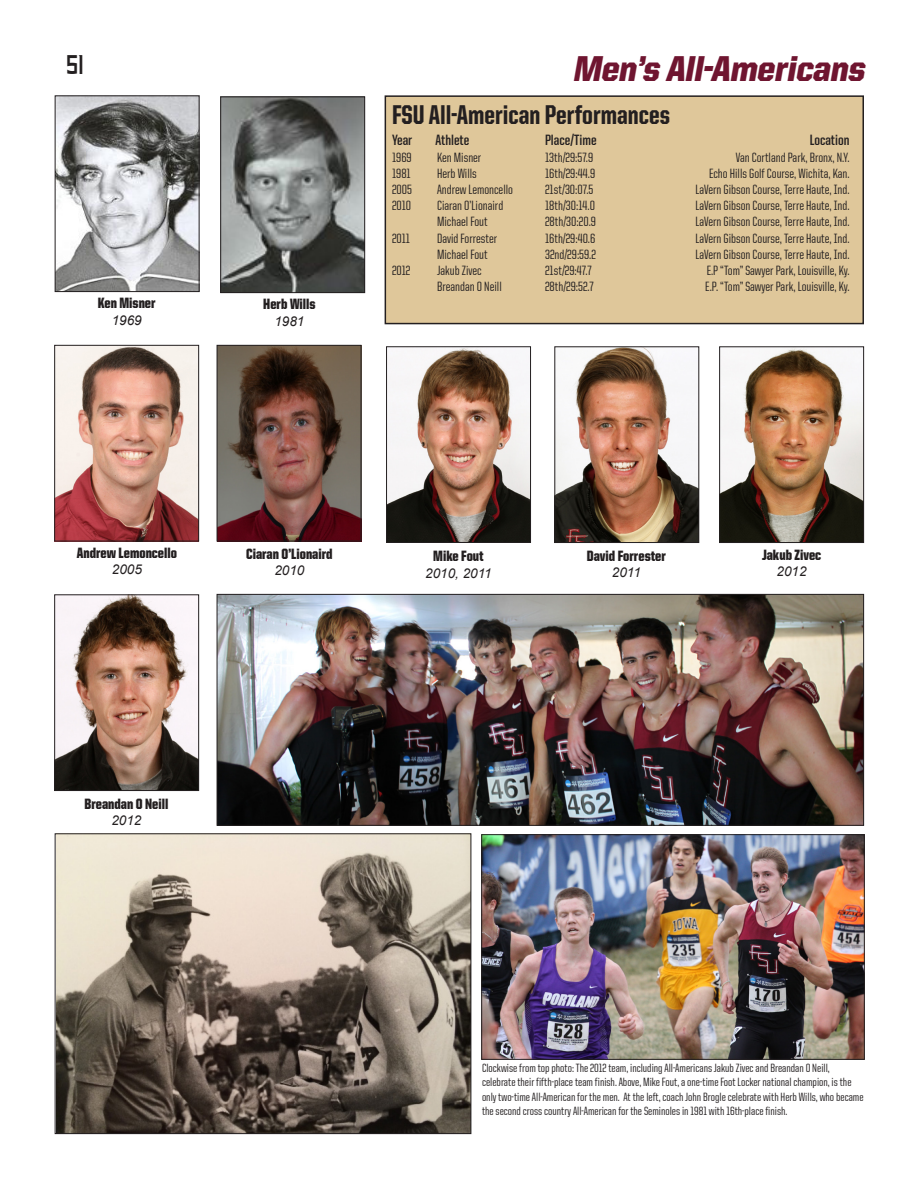
<style>
.page{position:relative;width:918px;height:1188px;background:#fff}
.page>*{position:absolute;margin:0;border:0;box-sizing:border-box;transform-origin:0 0}
.t1{font:italic 900 36px "United Sans Semi Cond";color:#6f1530}
.t2{font:800 27.3px "United Sans Cond";color:#231f20}
.t3{font:700 27px "Unconquered";color:#231f20}
.t4{font:900 15px "United Sans Cond";color:#231f20}
.t5{font:700 15px "United Sans Cond";color:#231f20}
.t6{font:500 13.5px "United Sans Cond";color:#231f20}
.t7{font:italic 13.5px "Arial";color:#231f20}
.t8{font:500 12px/14.4px "United Sans Cond";color:#231f20}
</style>
<div class="page">
<div style="left:385px;top:96px;width:478px;height:228px;background:#dfc79a"></div>
<div style="left:385px;top:95px;width:479px;height:229px;border:2px solid #231f20"></div>
<img style="left:57px;top:97px;width:141px;height:193px">
<div style="left:55px;top:95px;width:145px;height:197px;border:1px solid #231f20"></div>
<img style="left:222px;top:99px;width:141px;height:192px">
<div style="left:220px;top:97px;width:145px;height:196px;border:1px solid #231f20"></div>
<img style="left:56px;top:347px;width:141px;height:192px">
<div style="left:54px;top:345px;width:145px;height:196px;border:1px solid #231f20"></div>
<img style="left:219px;top:347px;width:140px;height:192px">
<div style="left:217px;top:345px;width:144px;height:196px;border:1px solid #231f20"></div>
<img style="left:388px;top:348px;width:141px;height:193px">
<div style="left:386px;top:346px;width:145px;height:197px;border:1px solid #231f20"></div>
<img style="left:556px;top:348px;width:141px;height:193px">
<div style="left:554px;top:346px;width:145px;height:197px;border:1px solid #231f20"></div>
<img style="left:721px;top:348px;width:141px;height:193px">
<div style="left:719px;top:346px;width:145px;height:197px;border:1px solid #231f20"></div>
<img style="left:56px;top:596px;width:141px;height:193px">
<div style="left:54px;top:594px;width:145px;height:197px;border:1px solid #231f20"></div>
<img style="left:483px;top:836px;width:380px;height:222px">
<div style="left:481px;top:834px;width:384px;height:226px;border:1px solid #231f20"></div>
<img style="left:57px;top:835px;width:412px;height:297px">
<div style="left:55px;top:833px;width:416px;height:301px;border:1px solid #231f20"></div>
<img style="left:219px;top:596px;width:643px;height:228px">
<div style="left:217px;top:594px;width:647px;height:232px;border:1px solid #231f20"></div>
<p class="t3" style="left:67px;top:55px;width:18px">51</p>
<p class="t4" style="left:98px;top:295px;width:59px">Ken Misner</p>
<p class="t7" style="left:112px;top:311px;width:32px">1969</p>
<p class="t4" style="left:263px;top:296px;width:54px">Herb Wills</p>
<p class="t7" style="left:274px;top:312px;width:32px">1981</p>
<p class="t1" style="left:572px;top:50px;width:300px">Men’s All-Americans</p>
<p class="t2" style="left:392px;top:100px;width:279px">FSU All-American Performances</p>
<p class="t5" style="left:392px;top:133px;width:22px">Year</p>
<p class="t5" style="left:436px;top:133px;width:35px">Athlete</p>
<p class="t5" style="left:545px;top:133px;width:53px">Place/Time</p>
<p class="t5" style="left:810px;top:133px;width:41px">Location</p>
<p class="t6" style="left:392px;top:150px;width:21px">1969</p>
<p class="t6" style="left:437px;top:150px;width:46px">Ken Misner</p>
<p class="t6" style="left:545px;top:150px;width:50px">13th/29:57.9</p>
<p class="t6" style="left:736px;top:150px;width:115px">Van Cortland Park, Bronx, N.Y.</p>
<p class="t6" style="left:392px;top:166px;width:20px">1981</p>
<p class="t6" style="left:437px;top:166px;width:41px">Herb Wills</p>
<p class="t6" style="left:545px;top:166px;width:52px">16th/29:44.9</p>
<p class="t6" style="left:709px;top:166px;width:142px">Echo Hills Golf Course, Wichita, Kan.</p>
<p class="t6" style="left:392px;top:183px;width:21px">2005</p>
<p class="t6" style="left:437px;top:183px;width:78px">Andrew Lemoncello</p>
<p class="t6" style="left:545px;top:183px;width:50px">21st/30:07.5</p>
<p class="t6" style="left:695px;top:183px;width:156px">LaVern Gibson Course, Terre Haute, Ind.</p>
<p class="t6" style="left:392px;top:199px;width:21px">2010</p>
<p class="t6" style="left:437px;top:199px;width:68px">Ciaran O’Lionaird</p>
<p class="t6" style="left:545px;top:199px;width:51px">18th/30:14.0</p>
<p class="t6" style="left:695px;top:199px;width:156px">LaVern Gibson Course, Terre Haute, Ind.</p>
<p class="t6" style="left:437px;top:215px;width:52px">Michael Fout</p>
<p class="t6" style="left:545px;top:215px;width:52px">28th/30:20.9</p>
<p class="t6" style="left:695px;top:215px;width:156px">LaVern Gibson Course, Terre Haute, Ind.</p>
<p class="t6" style="left:392px;top:231px;width:19px">2011</p>
<p class="t6" style="left:437px;top:231px;width:62px">David Forrester</p>
<p class="t6" style="left:545px;top:231px;width:52px">16th/29:40.6</p>
<p class="t6" style="left:695px;top:231px;width:156px">LaVern Gibson Course, Terre Haute, Ind.</p>
<p class="t6" style="left:437px;top:247px;width:52px">Michael Fout</p>
<p class="t6" style="left:545px;top:247px;width:52px">32nd/29:59.2</p>
<p class="t6" style="left:695px;top:247px;width:156px">LaVern Gibson Course, Terre Haute, Ind.</p>
<p class="t6" style="left:392px;top:264px;width:20px">2012</p>
<p class="t6" style="left:437px;top:264px;width:46px">Jakub Zivec</p>
<p class="t6" style="left:545px;top:264px;width:48px">21st/29:47.7</p>
<p class="t6" style="left:707px;top:264px;width:144px">E.P “Tom” Sawyer Park, Louisville, Ky.</p>
<p class="t6" style="left:437px;top:280px;width:66px">Breandan O Neill</p>
<p class="t6" style="left:545px;top:280px;width:50px">28th/29:52.7</p>
<p class="t6" style="left:705px;top:280px;width:146px">E.P. “Tom” Sawyer Park, Louisville, Ky.</p>
<p class="t4" style="left:77px;top:545px;width:102px">Andrew Lemoncello</p>
<p class="t7" style="left:112px;top:561px;width:32px">2005</p>
<p class="t4" style="left:246px;top:546px;width:88px">Ciaran O’Lionaird</p>
<p class="t7" style="left:274px;top:562px;width:32px">2010</p>
<p class="t4" style="left:84px;top:796px;width:85px">Breandan O Neill</p>
<p class="t7" style="left:111px;top:812px;width:32px">2012</p>
<p class="t4" style="left:433px;top:548px;width:52px">Mike Fout</p>
<p class="t7" style="left:425px;top:564px;width:68px">2010, 2011</p>
<p class="t4" style="left:587px;top:548px;width:81px">David Forrester</p>
<p class="t7" style="left:612px;top:564px;width:31px">2011</p>
<p class="t4" style="left:762px;top:547px;width:61px">Jakub Zivec</p>
<p class="t7" style="left:777px;top:563px;width:32px">2012</p>
<p class="t8" style="left:482px;top:1061px;width:383px">Clockwise from top photo: The 2012 team, including All-Americans Jakub Zivec and Breandan O Neill, celebrate their fifth-place team finish. Above, Mike Fout, a one-time Foot Locker national champion, is the only two-time All-American for the men. At the left, coach John Brogle celebrate with Herb Wills, who became the second cross country All-American for the Seminoles in 1981 with 16th-place finish.</p>
</div>
